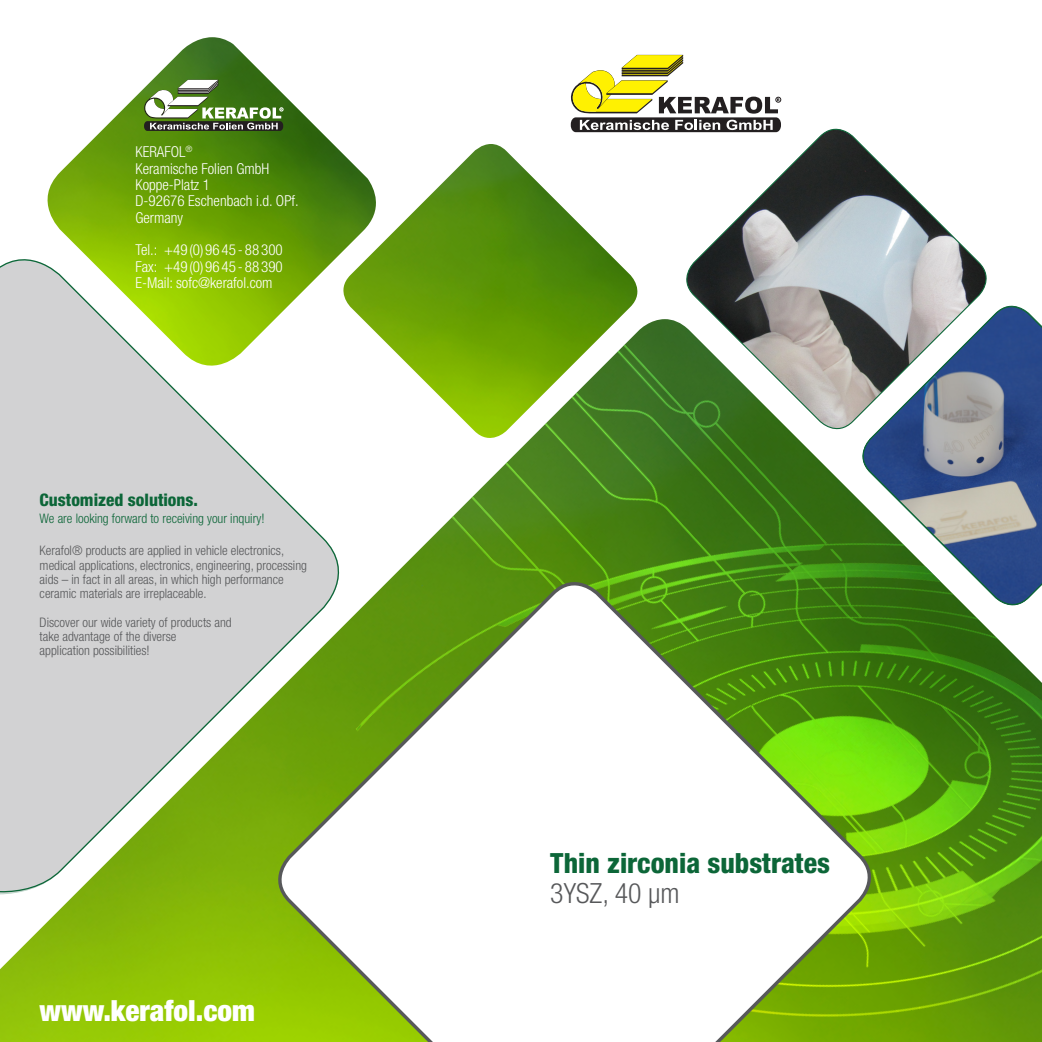
<style>
.page{position:relative;width:1042px;height:1042px;background:#fff}
.page>*{position:absolute;margin:0;border:0;box-sizing:border-box;transform-origin:0 0}
.t1{font:900 condensed 29.22px "Helvetica Neue LT Pro";color:#fff}
.t2{font:800 condensed 27.82px "Helvetica Neue LT Pro";color:#0c6638}
.t3{font:300 condensed 27.82px "Helvetica Neue LT Pro";color:#57585a}
.t4{font:800 condensed 17.32px "Helvetica Neue LT Pro";color:#0c6638}
.t5{font:300 condensed 15.05px/16.3px "Helvetica Neue LT Pro";color:#fff}
.t6{font:300 condensed 13.12px/14.2px "Helvetica Neue LT Pro";color:#57585a}
.t7{font:300 condensed 13.12px "Helvetica Neue LT Pro";color:#0c6638}
</style>
<div class="page">
<img style="left:31px;top:37px;width:303px;height:282px">
<svg style="left:142px;top:80px;width:141px;height:51px"></svg>
<img style="left:334px;top:144px;width:304px;height:175px">
<svg style="left:677px;top:128px;width:310px;height:191px"></svg>
<svg style="left:854px;top:297px;width:181px;height:22px"></svg>
<img style="left:0;top:319px;width:112px;height:723px">
<img style="left:112px;top:319px;width:930px;height:723px">
<svg style="left:267px;top:571px;width:615px;height:471px"></svg>
<svg style="left:570px;top:55px;width:211px;height:77px"></svg>
<p class="t5" style="left:135px;top:144px;width:165px">KERAFOL<sup>®<br></sup>Keramische Folien GmbH<br>Koppe-Platz 1<br>D-92676 Eschenbach i.d. OPf.<br>Germany</p>
<p class="t5" style="left:135px;top:242px;width:149px;text-align:justify">Tel.: +49 (0) 96 45 - 88 300<br>Fax: +49 (0) 96 45 - 88 390<br>E-Mail: sofc@kerafol.com</p>
<h3 class="t4" style="left:40px;top:489px;width:160px">Customized solutions.</h3>
<p class="t7" style="left:40px;top:511px;width:226px">We are looking forward to receiving your inquiry!</p>
<p class="t6" style="left:40px;top:543px;width:269px">Kerafol® products are applied in vehicle electronics, medical applications, electronics, engineering, processing aids – in fact in all areas, in which high performance ceramic materials are irreplaceable.</p>
<p class="t6" style="left:40px;top:615px;width:194px">Discover our wide variety of products and take advantage of the diverse<br>application possibilities!</p>
<h1 class="t1" style="left:40px;top:993px;width:217px">www.kerafol.com</h1>
<h2 class="t2" style="left:550px;top:846px;width:281px">Thin zirconia substrates</h2>
<h2 class="t3" style="left:550px;top:877px;width:131px">3YSZ, 40 µm</h2>
</div>
